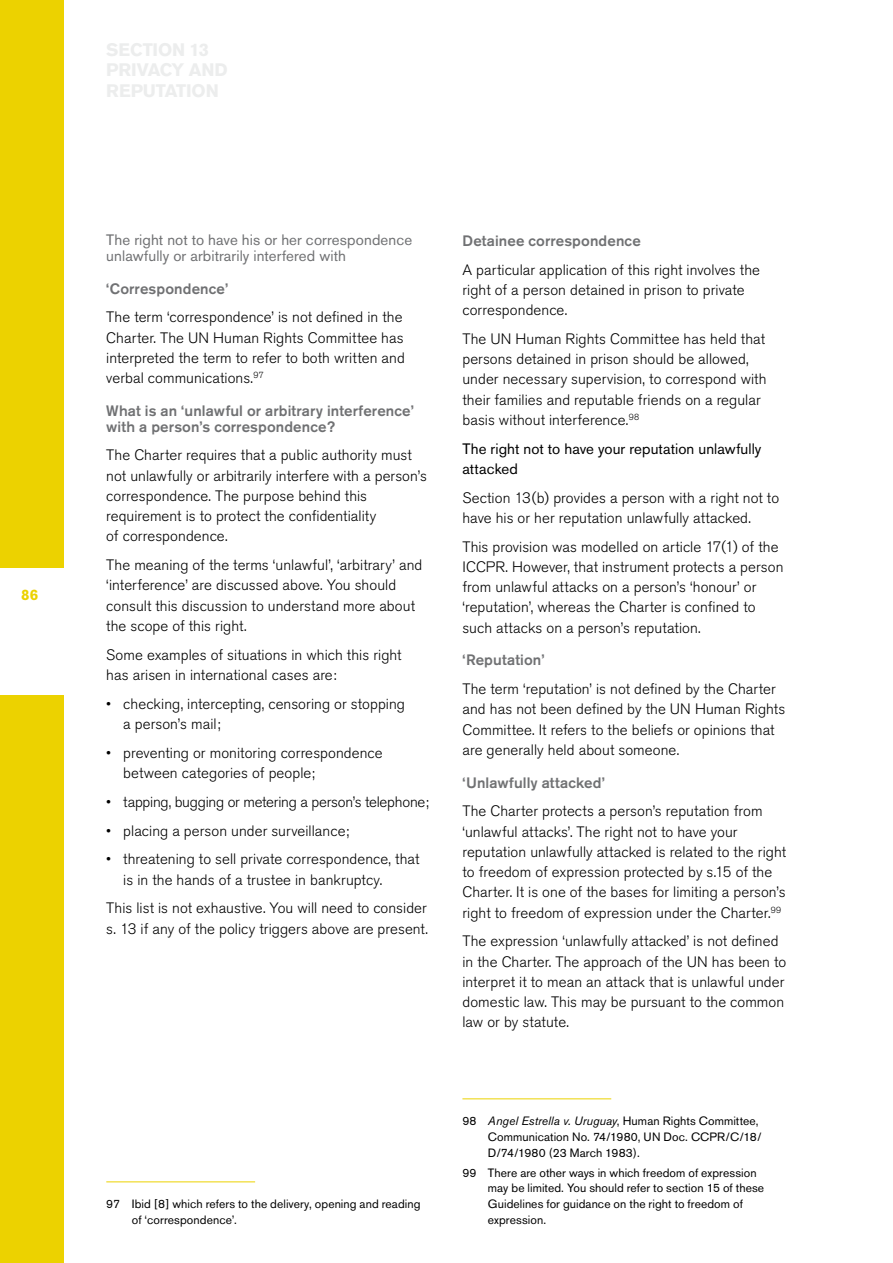
<style>
.page{position:relative;width:893px;height:1263px;background:#fff}
.page>*{position:absolute;margin:0;border:0;box-sizing:border-box;transform-origin:0 0}
.t1{font:300 15px/20.2px "Akzidenz Grotesk BE";letter-spacing:.005em;color:#000}
.t2{font:500 15px/15.8px "Akzidenz Grotesk BE";letter-spacing:.01em;color:#707173}
.t3{font:15px/15.8px "Akzidenz Grotesk BE";letter-spacing:.005em;color:#707173}
.t4{font:15px/20.2px "Akzidenz Grotesk BE";letter-spacing:.005em;color:#000}
.t5{font:300 15px "Akzidenz Grotesk BE";letter-spacing:-.015em;color:#000}
.t6{font:700 15px "Akzidenz Grotesk BE";color:#ecd200}
.t7{font:12px/15.8px "Akzidenz Grotesk BE";letter-spacing:.005em;color:#000}
.s1{font-style:italic}
</style>
<div class="page">
<div style="left:0;top:0;width:64px;height:568px;background:#ecd200"></div>
<div style="left:0;top:695px;width:64px;height:568px;background:#ecd200"></div>
<hr style="left:106px;top:1181px;width:149px;height:1px;background:#ecd200">
<hr style="left:462px;top:1098px;width:149px;height:1px;background:#ecd200">
<p class="t6" style="left:21px;top:586px;width:18px">86</p>
<p class="t3" style="left:106px;top:232px;width:307px">The right not to have his or her correspondence unlawfully or arbitrarily interfered with</p>
<p class="t2" style="left:106px;top:280px;width:123px">‘Correspondence’</p>
<p class="t1" style="left:106px;top:307px;width:300px">The term ‘correspondence’ is not defined in the Charter. The UN Human Rights Committee has interpreted the term to refer to both written and verbal communications.<sup>97</sup></p>
<p class="t2" style="left:106px;top:403px;width:309px">What is an ‘unlawful or arbitrary interference’ with a person’s correspondence?</p>
<p class="t1" style="left:106px;top:445px;width:322px">The Charter requires that a public authority must not unlawfully or arbitrarily interfere with a person’s correspondence. The purpose behind this requirement is to protect the confidentiality<br>of correspondence.</p>
<p class="t1" style="left:106px;top:555px;width:318px">The meaning of the terms ‘unlawful’, ‘arbitrary’ and ‘interference’ are discussed above. You should consult this discussion to understand more about the scope of this right.</p>
<p class="t1" style="left:106px;top:645px;width:297px">Some examples of situations in which this right has arisen in international cases are:</p>
<p class="t1" style="left:123px;top:694px;width:283px;text-indent:-17px">• checking, intercepting, censoring or stopping a person’s mail;</p>
<p class="t1" style="left:123px;top:743px;width:261px;text-indent:-17px">• preventing or monitoring correspondence between categories of people;</p>
<p class="t5" style="left:106px;top:793px;width:324px">• tapping, bugging or metering a person’s telephone;</p>
<p class="t1" style="left:106px;top:820px;width:244px">• placing a person under surveillance;</p>
<p class="t1" style="left:123px;top:849px;width:298px;text-indent:-17px">• threatening to sell private correspondence, that is in the hands of a trustee in bankruptcy.</p>
<p class="t1" style="left:106px;top:898px;width:323px">This list is not exhaustive. You will need to consider s. 13 if any of the policy triggers above are present.</p>
<p class="t7" style="left:132px;top:1196px;width:290px;text-indent:-26px">97 Ibid [8] which refers to the delivery, opening and reading of ‘correspondence’.</p>
<p class="t2" style="left:462px;top:233px;width:180px">Detainee correspondence</p>
<p class="t1" style="left:462px;top:260px;width:299px">A particular application of this right involves the right of a person detained in prison to private correspondence.</p>
<p class="t1" style="left:462px;top:329px;width:306px">The UN Human Rights Committee has held that persons detained in prison should be allowed, under necessary supervision, to correspond with their families and reputable friends on a regular basis without interference.<sup>98</sup></p>
<p class="t4" style="left:462px;top:438px;width:301px">The right not to have your reputation unlawfully attacked</p>
<p class="t1" style="left:462px;top:488px;width:318px">Section 13(b) provides a person with a right not to have his or her reputation unlawfully attacked.</p>
<p class="t1" style="left:462px;top:537px;width:323px">This provision was modelled on article 17(1) of the ICCPR. However, that instrument protects a person from unlawful attacks on a person’s ‘honour’ or ‘reputation’, whereas the Charter is confined to such attacks on a person’s reputation.</p>
<p class="t2" style="left:462px;top:652px;width:84px">‘Reputation’</p>
<p class="t1" style="left:462px;top:679px;width:324px">The term ‘reputation’ is not defined by the Charter and has not been defined by the UN Human Rights Committee. It refers to the beliefs or opinions that are generally held about someone.</p>
<p class="t2" style="left:462px;top:774px;width:144px">‘Unlawfully attacked’</p>
<p class="t1" style="left:462px;top:801px;width:325px">The Charter protects a person’s reputation from ‘unlawful attacks’. The right not to have your reputation unlawfully attacked is related to the right to freedom of expression protected by s.15 of the Charter. It is one of the bases for limiting a person’s right to freedom of expression under the Charter.<sup>99</sup></p>
<p class="t1" style="left:462px;top:931px;width:325px">The expression ‘unlawfully attacked’ is not defined in the Charter. The approach of the UN has been to interpret it to mean an attack that is unlawful under domestic law. This may be pursuant to the common law or by statute.</p>
<p class="t7" style="left:488px;top:1113px;width:275px;text-indent:-26px">98 <span class="s1">Angel Estrella v. Uruguay</span>, Human Rights Committee,<br>Communication No. 74/1980, UN Doc. CCPR/C/18/<br>D/74/1980 (23 March 1983).</p>
<p class="t7" style="left:488px;top:1165px;width:278px;text-indent:-26px">99 There are other ways in which freedom of expression may be limited. You should refer to section 15 of these Guidelines for guidance on the right to freedom of expression.</p>
</div>
